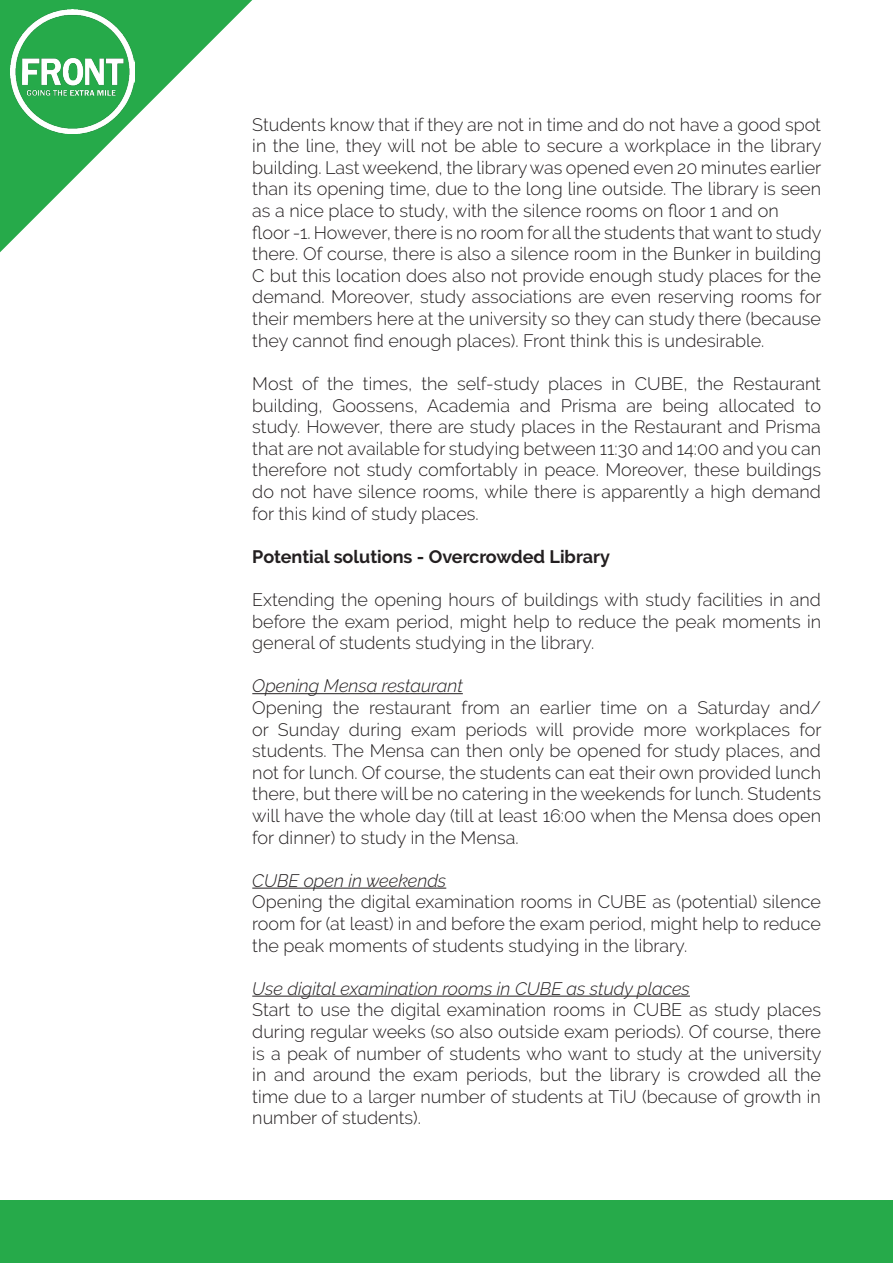
<style>
.page{position:relative;width:893px;height:1263px;background:#fff}
.page>*{position:absolute;margin:0;border:0;box-sizing:border-box;transform-origin:0 0}
.t1{font:300 18px/21.6px "Raleway";color:#231f20;text-align:justify}
.t2{font:italic 300 18px "Raleway";color:#231f20}
.t3{font:700 18px "Raleway";color:#231f20}
</style>
<div class="page">
<hr style="left:252px;top:693px;width:211px;height:1px;background:#231f20">
<hr style="left:252px;top:888px;width:194px;height:1px;background:#231f20">
<hr style="left:252px;top:996px;width:438px;height:1px;background:#231f20">
<svg style="left:0;top:0;width:252px;height:252px"></svg>
<img style="left:11px;top:10px;width:124px;height:124px">
<div style="left:0;top:1200px;width:893px;height:63px;background:#26aa4a"></div>
<p class="t1" style="left:252px;top:113px;width:571px">Students know that if they are not in time and do not have a good spot in the line, they will not be able to secure a workplace in the library building. Last weekend, the library was opened even 20 minutes earlier than its opening time, due to the long line outside. The library is seen as a nice place to study, with the silence rooms on floor 1 and on</p>
<p class="t1" style="left:252px;top:221px;width:571px">floor -1. However, there is no room for all the students that want to study there. Of course, there is also a silence room in the Bunker in building C but this location does also not provide enough study places for the demand. Moreover, study associations are even reserving rooms for their members here at the university so they can study there (because they cannot find enough places). Front think this is undesirable.</p>
<p class="t1" style="left:252px;top:373px;width:570px">Most of the times, the self-study places in CUBE, the Restaurant building, Goossens, Academia and Prisma are being allocated to study. However, there are study places in the Restaurant and Prisma that are not available for studying between 11:30 and 14:00 and you can therefore not study comfortably in peace. Moreover, these buildings do not have silence rooms, while there is apparently a high demand for this kind of study places.</p>
<p class="t3" style="left:252px;top:546px;width:359px">Potential solutions - Overcrowded Library</p>
<p class="t1" style="left:252px;top:589px;width:570px">Extending the opening hours of buildings with study facilities in and before the exam period, might help to reduce the peak moments in general of students studying in the library.</p>
<p class="t2" style="left:252px;top:675px;width:212px">Opening Mensa restaurant</p>
<p class="t1" style="left:252px;top:697px;width:571px">Opening the restaurant from an earlier time on a Saturday and/ or Sunday during exam periods will provide more workplaces for students. The Mensa can then only be opened for study places, and not for lunch. Of course, the students can eat their own provided lunch there, but there will be no catering in the weekends for lunch. Students will have the whole day (till at least 16:00 when the Mensa does open for dinner) to study in the Mensa.</p>
<p class="t2" style="left:252px;top:870px;width:195px">CUBE open in weekends</p>
<p class="t1" style="left:252px;top:891px;width:570px">Opening the digital examination rooms in CUBE as (potential) silence room for (at least) in and before the exam period, might help to reduce the peak moments of students studying in the library.</p>
<p class="t2" style="left:252px;top:978px;width:439px">Use digital examination rooms in CUBE as study places</p>
<p class="t1" style="left:252px;top:999px;width:571px">Start to use the digital examination rooms in CUBE as study places during regular weeks (so also outside exam periods). Of course, there is a peak of number of students who want to study at the university in and around the exam periods, but the library is crowded all the time due to a larger number of students at TiU (because of growth in number of students).</p>
</div>
